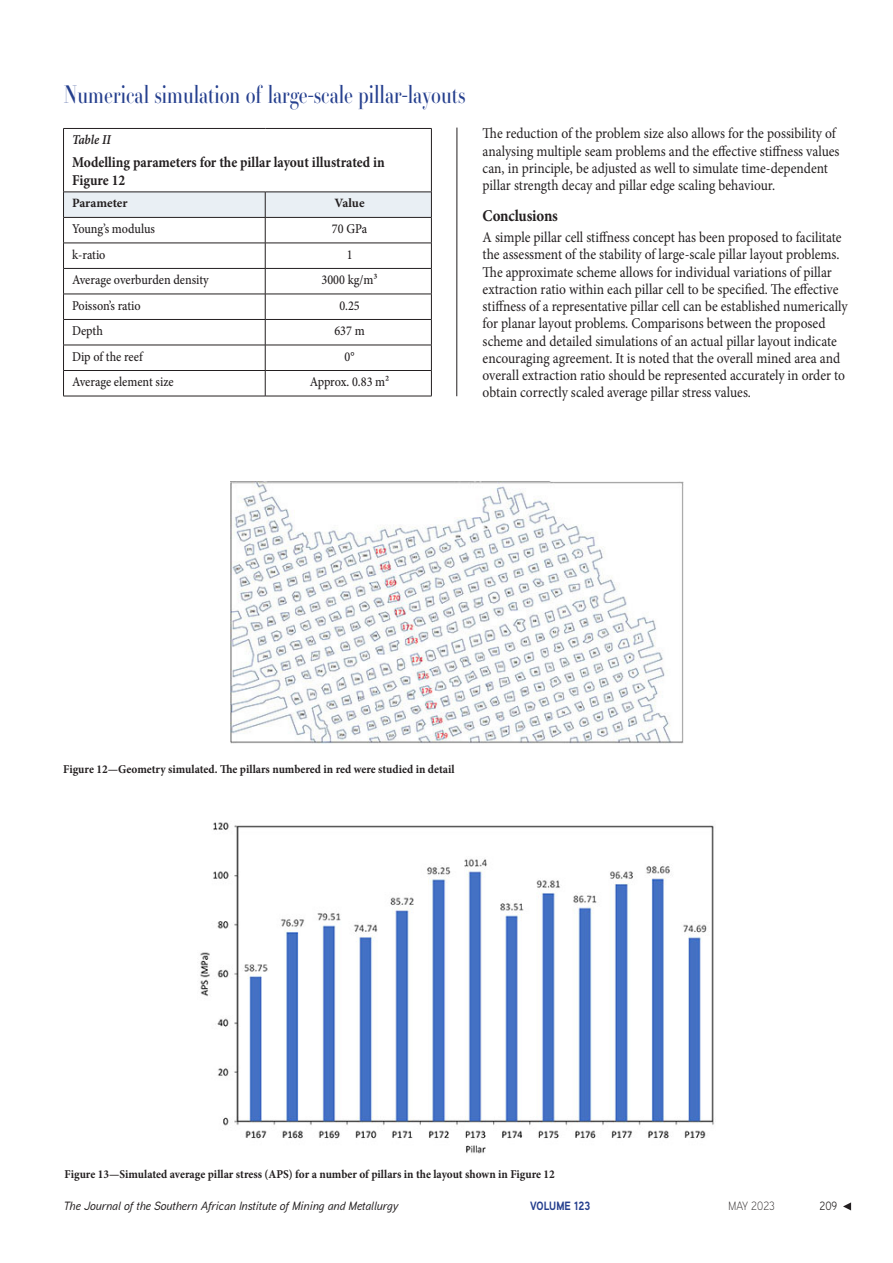
<style>
.page{position:relative;width:893px;height:1263px;background:#fff}
.page>*{position:absolute;margin:0;border:0;box-sizing:border-box;transform-origin:0 0}
.t1{font:24px "Essonnes Headline";color:#253f8e;scale:.8 1}
._1st_Level_Header{font:700 16.5px "Minion Pro";letter-spacing:-.01em;color:#231f20;scale:.9 1}
._1st_Para{font:15px/17.2px "Minion Pro";color:#231f20;scale:.9 1}
.Body_Copy{font:15px/17.2px "Minion Pro";color:#231f20;scale:.9 1}
.Table_title{font:700 15px/18px "Minion Pro";color:#231f20;scale:.9 1}
.Table_text{font:500 13.5px "Minion Pro";color:#231f20;scale:.9 1}
.Table_No{font:13.5px "Minion Pro Semibold It Capt";letter-spacing:-.005em;color:#231f20;scale:.9 1}
.Table_Header{font:700 12.75px "Minion Pro";letter-spacing:-.005em;color:#231f20}
.Figure_captions{font:700 12px "Minion Pro";color:#231f20;scale:.94 1}
.t2{font:italic 500 12px "Aaux Next";color:#231f20}
.t3{font:700 12px "Aaux Next";color:#253f8e;scale:.9 1}
.t4{font:300 12px "Aaux Next";color:#231f20;scale:.9 1}
.t5{font:12px "Aaux Next";color:#231f20;scale:.9 1}
</style>
<div class="page">
<svg style="left:843px;top:1202px;width:8px;height:8px"></svg>
<hr style="left:456px;top:128px;width:1px;height:268px;background:#231f20">
<hr style="left:63px;top:128px;width:202px;height:1px;background:#231f20">
<hr style="left:63px;top:129px;width:1px;height:63px;background:#231f20">
<hr style="left:265px;top:128px;width:167px;height:1px;background:#231f20">
<hr style="left:431px;top:129px;width:1px;height:63px;background:#231f20">
<svg style="left:63px;top:192px;width:369px;height:204px"></svg>
<hr style="left:63px;top:396px;width:202px;height:1px;background:#231f20">
<hr style="left:265px;top:396px;width:167px;height:1px;background:#231f20">
<img style="left:231px;top:481px;width:453px;height:262px">
<img style="left:200px;top:822px;width:514px;height:332px">
<h1 class="t1" style="left:64px;top:78px;width:503px">Numerical simulation of large-scale pillar-layouts</h1>
<p class="Table_No" style="left:72px;top:130px;width:45px">Table II</p>
<p class="Table_title" style="left:72px;top:153px;width:349px">Modelling parameters for the pillar layout illustrated in<br>Figure 12</p>
<p class="Table_Header" style="left:72px;top:194px;width:57px">Parameter</p>
<p class="Table_Header" style="left:335px;top:194px;width:32px">Value</p>
<p class="Table_text" style="left:72px;top:220px;width:94px">Young’s modulus</p>
<p class="Table_text" style="left:332px;top:220px;width:41px">70 GPa</p>
<p class="Table_text" style="left:72px;top:245px;width:39px">k-ratio</p>
<p class="Table_text" style="left:347px;top:245px;width:8px">1</p>
<p class="Table_text" style="left:72px;top:271px;width:154px">Average overburden density</p>
<p class="Table_text" style="left:321px;top:271px;width:64px">3000 kg/m3</p>
<p class="Table_text" style="left:72px;top:296px;width:78px">Poisson’s ratio</p>
<p class="Table_text" style="left:339px;top:296px;width:24px">0.25</p>
<p class="Table_text" style="left:72px;top:322px;width:36px">Depth</p>
<p class="Table_text" style="left:334px;top:322px;width:35px">637 m</p>
<p class="Table_text" style="left:72px;top:347px;width:81px">Dip of the reef</p>
<p class="Table_text" style="left:345px;top:347px;width:13px">0°</p>
<p class="Table_text" style="left:72px;top:373px;width:114px">Average element size</p>
<p class="Table_text" style="left:310px;top:373px;width:90px">Approx. 0.83 m2</p>
<p class="Body_Copy" style="left:483px;top:125px;width:398px">The reduction of the problem size also allows for the possibility of analysing multiple seam problems and the effective stiffness values can, in principle, be adjusted as well to simulate time-dependent pillar strength decay and pillar edge scaling behaviour.</p>
<p class="_1st_Level_Header" style="left:483px;top:204px;width:85px">Conclusions</p>
<p class="_1st_Para" style="left:483px;top:229px;width:407px">A simple pillar cell stiffness concept has been proposed to facilitate the assessment of the stability of large-scale pillar layout problems.<br>The approximate scheme allows for individual variations of pillar extraction ratio within each pillar cell to be specified. The effective stiffness of a representative pillar cell can be established numerically for planar layout problems. Comparisons between the proposed scheme and detailed simulations of an actual pillar layout indicate encouraging agreement. It is noted that the overall mined area and overall extraction ratio should be represented accurately in order to obtain correctly scaled average pillar stress values.</p>
<p class="Figure_captions" style="left:63px;top:761px;width:418px">Figure 12—Geometry simulated. The pillars numbered in red were studied in detail</p>
<p class="Figure_captions" style="left:65px;top:1165px;width:523px">Figure 13—Simulated average pillar stress (APS) for a number of pillars in the layout shown in Figure 12</p>
<p class="t2" style="left:64px;top:1197px;width:336px">The Journal of the Southern African Institute of Mining and Metallurgy</p>
<p class="t3" style="left:530px;top:1197px;width:68px">VOLUME 123</p>
<p class="t4" style="left:729px;top:1197px;width:53px">MAY 2023</p>
<p class="t5" style="left:819px;top:1198px;width:21px">209</p>
</div>
